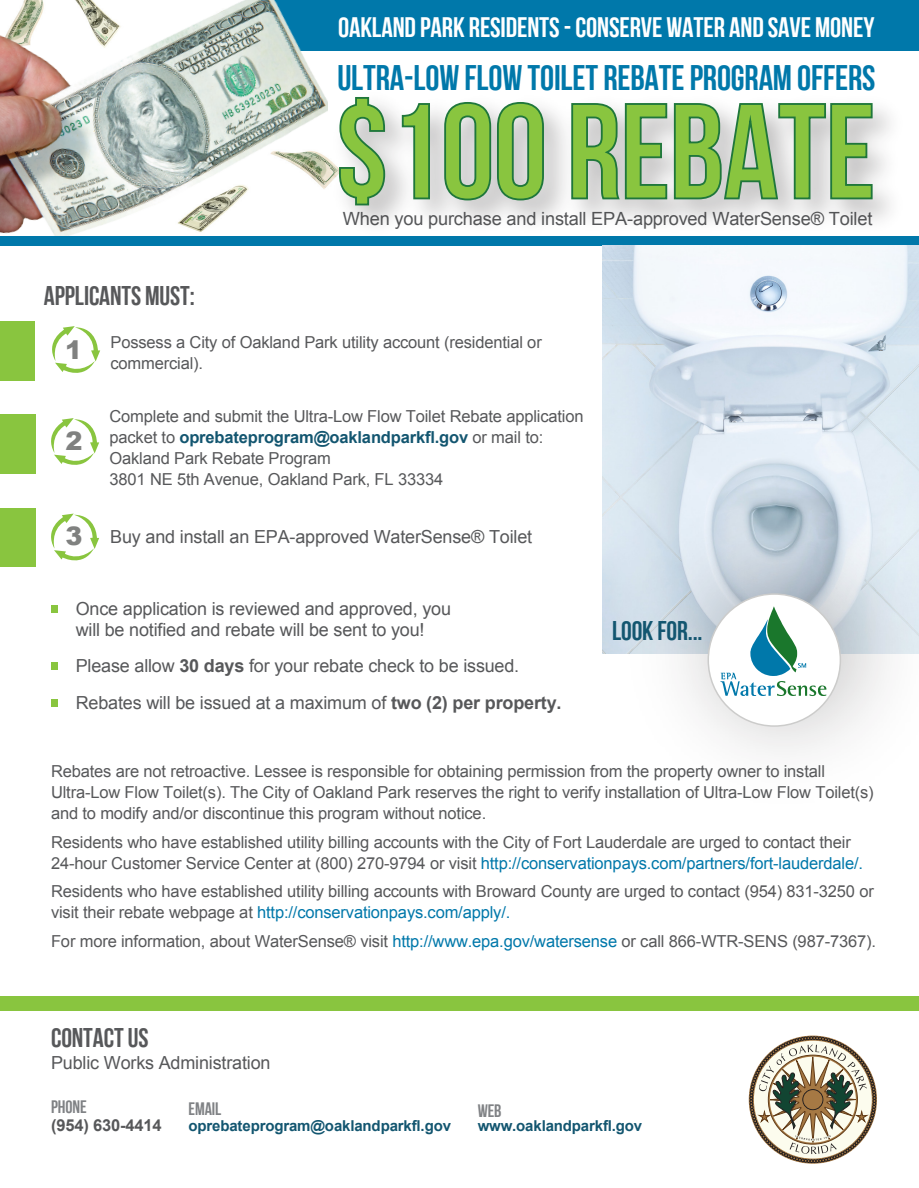
<style>
.page{position:relative;width:919px;height:1188px;background:#fff}
.page>*{position:absolute;margin:0;border:0;box-sizing:border-box;transform-origin:0 0}
.t1{font:135px "Bebas Neue";letter-spacing:-.005em;color:#89c53f}
.t2{font:35.55px "Bebas Neue";letter-spacing:-.005em;color:#0078aa}
.t3{font:28.2px "Bebas Neue";letter-spacing:-.005em;color:#fff}
.t4{font:27px "Bebas Neue";letter-spacing:-.005em;color:#57585a}
.t5{font:27px "Bebas Neue";letter-spacing:-.005em;color:#135670}
.t6{font:900 25.5px "Arial";color:#808180}
.t7{font:18.15px "Arial";letter-spacing:-.01em;color:#57585a}
.t8{font:18px/21px "Arial";letter-spacing:-.01em;color:#57585a}
.t9{font:18px "Bebas Neue";letter-spacing:-.005em;color:#808285}
.t10{font:16.5px/21px "Arial";letter-spacing:-.01em;color:#57585a}
.t11{font:700 16.5px "Arial";letter-spacing:-.01em;color:#57585a}
.t12{font:700 15px "Arial";letter-spacing:-.01em;color:#135670}
.s1{font-weight:700;color:#135670}
.s2{font-weight:900;font-size:25.5px;color:#808180}
.s3{font-weight:700}
.s4{color:#0078aa}
</style>
<div class="page">
<div style="left:268px;top:0;width:650px;height:50px;background:#0078aa"></div>
<div style="left:0;top:414px;width:35px;height:60px;background:#89c53f"></div>
<div style="left:0;top:508px;width:35px;height:58px;background:#89c53f"></div>
<svg style="left:51px;top:418px;width:48px;height:47px"></svg>
<svg style="left:51px;top:514px;width:48px;height:47px"></svg>
<svg style="left:52px;top:326px;width:48px;height:47px"></svg>
<img style="left:327px;top:100px;width:563px;height:125px">
<svg style="left:338px;top:97px;width:48px;height:109px"></svg>
<svg style="left:401px;top:102px;width:30px;height:98px"></svg>
<svg style="left:443px;top:101px;width:102px;height:100px;background:#c1cec5"></svg>
<svg style="left:570px;top:102px;width:303px;height:99px;background:#c3cfc7"></svg>
<div style="left:0;top:236px;width:918px;height:10px;background:#0078aa"></div>
<div style="left:0;top:996px;width:918px;height:15px;background:#89c53f"></div>
<div style="left:0;top:321px;width:35px;height:59px;background:#89c53f"></div>
<svg style="left:749px;top:1035px;width:127px;height:129px"></svg>
<div style="left:802px;top:1090px;width:20px;height:20px;border:1px solid #211d1e;border-radius:50%"></div>
<div style="left:803px;top:1090px;width:19px;height:19px;background:#a67944;border-radius:50%"></div>
<img style="left:602px;top:246px;width:316px;height:206px">
<img style="left:602px;top:452px;width:316px;height:300px">
<div style="left:708px;top:594px;width:132px;height:132px;background:#fff;border-radius:50%"></div>
<svg style="left:720px;top:607px;width:106px;height:89px"></svg>
<img style="left:0;top:0;width:327px;height:236px">
<div style="left:51px;top:605px;width:7px;height:8px;background:#89c53f"></div>
<div style="left:51px;top:662px;width:7px;height:7px;background:#89c53f"></div>
<div style="left:51px;top:699px;width:7px;height:7px;background:#89c53f"></div>
<h3 class="t3" style="left:338px;top:12px;width:538px">OAKLAND PARK RESIDENTS - CONSERVE WATER AND SAVE MONEY</h3>
<h2 class="t2" style="left:337px;top:58px;width:539px">ULTRA-LOW FLOW TOILET REBATE PROGRAM OFFERS</h2>
<h1 class="t1" style="left:335px;top:77px;width:541px">$100 REBATE</h1>
<h3 class="t4" style="left:44px;top:280px;width:152px">APPLICANTS MUST:</h3>
<p class="t7" style="left:343px;top:207px;width:531px">When you purchase and install EPA-approved WaterSense® Toilet</p>
<h3 class="t6" style="left:65px;top:331px;width:19px">1</h3>
<h3 class="t6" style="left:66px;top:422px;width:19px">2</h3>
<p class="t10" style="left:110px;top:332px;width:433px">Possess a City of Oakland Park utility account (residential or commercial).</p>
<p class="t10" style="left:109px;top:406px;width:475px">Complete and submit the Ultra-Low Flow Toilet Rebate application packet to <span class="s1">oprebateprogram@oaklandparkfl.gov</span> or mail to:<br>Oakland Park Rebate Program<br>3801 NE 5th Avenue, Oakland Park, FL 33334</p>
<p class="t8" style="left:66px;top:527px;width:468px"><span class="s2">3</span> Buy and install an EPA-approved WaterSense® Toilet</p>
<p class="t8" style="left:76px;top:598px;width:377px">Once application is reviewed and approved, you will be notified and rebate will be sent to you!</p>
<p class="t8" style="left:76px;top:648px;width:487px;line-height:36.6px">Please allow <span class="s3">30 days</span> for your rebate check to be issued.<br>Rebates will be issued at a maximum of <span class="s3">two (2) per property.</span></p>
<h3 class="t5" style="left:612px;top:616px;width:92px">LOOK FOR...</h3>
<p class="t10" style="left:51px;top:761px;width:824px">Rebates are not retroactive. Lessee is responsible for obtaining permission from the property owner to install<br>Ultra-Low Flow Toilet(s). The City of Oakland Park reserves the right to verify installation of Ultra-Low Flow Toilet(s) and to modify and/or discontinue this program without notice.</p>
<p class="t10" style="left:51px;top:832px;width:813px">Residents who have established utility billing accounts with the City of Fort Lauderdale are urged to contact their<br>24-hour Customer Service Center at (800) 270-9794 or visit <span class="s4">http://conservationpays.com/partners/fort-lauderdale/.</span></p>
<p class="t10" style="left:51px;top:881px;width:824px">Residents who have established utility billing accounts with Broward County are urged to contact (954) 831-3250 or visit their rebate webpage at <span class="s4">http://conservationpays.com/apply/.</span></p>
<p class="t10" style="left:51px;top:931px;width:826px">For more information, about WaterSense® visit <span class="s4">http://www.epa.gov/watersense</span> or call 866-WTR-SENS (987-7367).</p>
<h3 class="t4" style="left:51px;top:1023px;width:99px">CONTACT US</h3>
<p class="t8" style="left:51px;top:1052px;width:221px">Public Works Administration</p>
<p class="t9" style="left:51px;top:1097px;width:37px">PHONE</p>
<p class="t9" style="left:188px;top:1099px;width:34px">EMAIL</p>
<p class="t9" style="left:477px;top:1100px;width:25px">WEB</p>
<p class="t11" style="left:51px;top:1115px;width:112px">(954) 630-4414</p>
<p class="t12" style="left:188px;top:1116px;width:264px">oprebateprogram@oaklandparkfl.gov</p>
<p class="t12" style="left:477px;top:1116px;width:166px">www.oaklandparkfl.gov</p>
</div>
